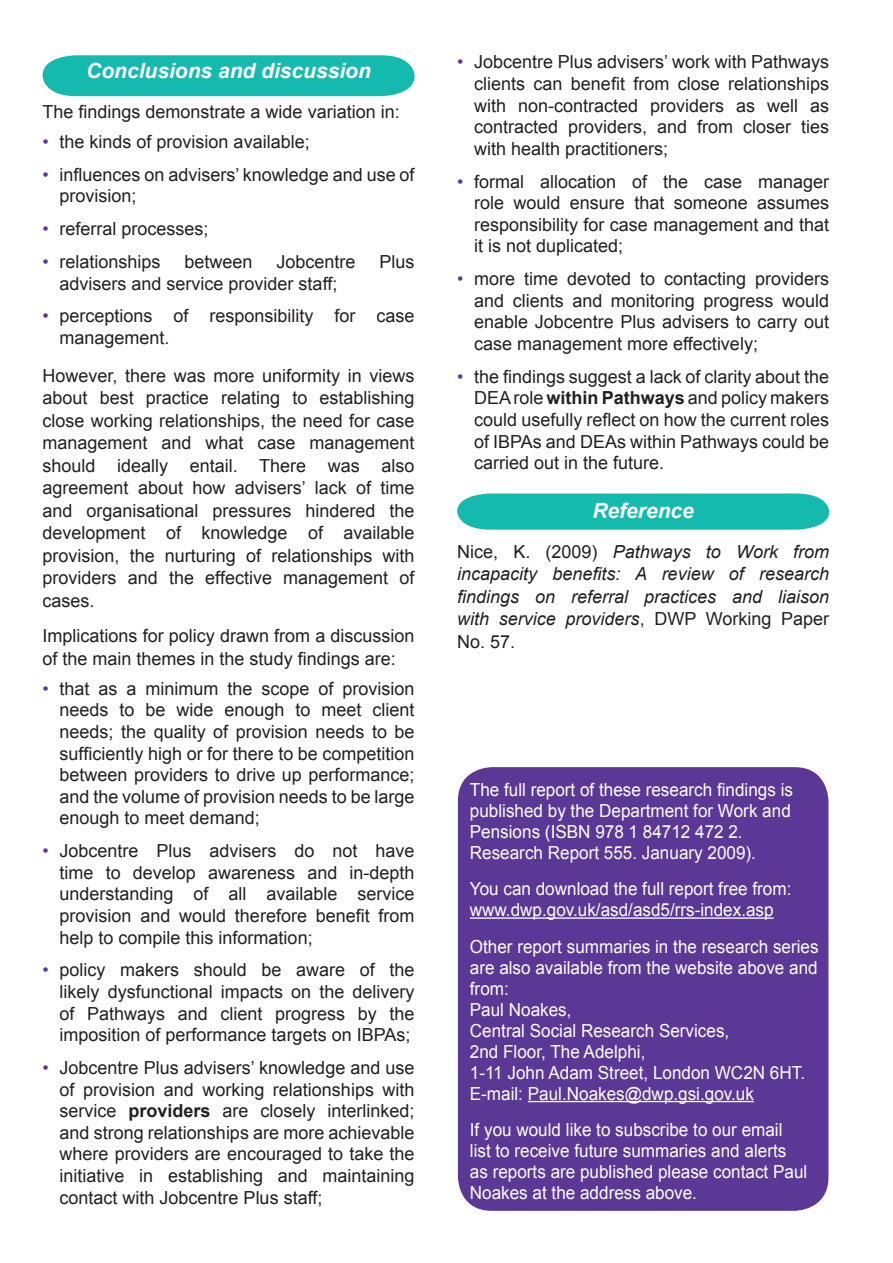
<style>
.page{position:relative;width:893px;height:1263px;background:#fff}
.page>*{position:absolute;margin:0;border:0;box-sizing:border-box;transform-origin:0 0}
.t1{font:italic 700 21px "Arial";color:#fff}
.t2{font:18px/21.6px "Arial";color:#231f20;text-align:justify}
.t3{font:18px/21px "Arial";color:#fff;scale:.95 1}
.t4{font:italic 18px/22.5px "Arial";color:#231f20;text-align:justify}
.s1{color:#5b3896}
.s2{font-weight:700}
.s3{font-style:normal}
</style>
<div class="page">
<div style="left:43px;top:55px;width:372px;height:41px;background:#15baaf"></div>
<svg style="left:457px;top:493px;width:372px;height:37px;background:#22beb3"></svg>
<div style="left:458px;top:767px;width:370px;height:444px;background:#5b3896;border-radius:34px"></div>
<hr style="left:470px;top:917px;width:304px;height:2px;background:#fff">
<hr style="left:528px;top:1101px;width:226px;height:1px;background:#fff">
<p class="t1" style="left:86px;top:63px;width:286px">Conclusions and discussion</p>
<p class="t2" style="left:43px;top:101px;width:359px">The findings demonstrate a wide variation in:</p>
<p class="t2" style="left:43px;top:131px;width:269px"><span class="s1">•</span> the kinds of provision available;</p>
<p class="t2" style="left:60px;top:164px;width:357px;text-indent:-17px"><span class="s1">•</span> influences on advisers’ knowledge and use of provision;</p>
<p class="t2" style="left:43px;top:218px;width:168px"><span class="s1">•</span> referral processes;</p>
<p class="t2" style="left:43px;top:253px;width:120px"><span class="s1">•</span> relationships</p>
<p class="t2" style="left:185px;top:253px;width:70px">between</p>
<p class="t2" style="left:277px;top:253px;width:81px">Jobcentre</p>
<p class="t2" style="left:380px;top:253px;width:37px">Plus</p>
<p class="t2" style="left:60px;top:273px;width:279px">advisers and service provider staff;</p>
<p class="t2" style="left:60px;top:307px;width:357px;text-indent:-17px"><span class="s1">•</span> perceptions of responsibility for case management.</p>
<p class="t2" style="left:43px;top:366px;width:374px;line-height:22.5px">However, there was more uniformity in views about best practice relating to establishing close working relationships, the need for case management and what case management should ideally entail. There was also agreement about how advisers’ lack of time and organisational pressures hindered the development of knowledge of available provision, the nurturing of relationships with providers and the effective management of cases.</p>
<p class="t2" style="left:43px;top:626px;width:374px;line-height:22.5px">Implications for policy drawn from a discussion of the main themes in the study findings are:</p>
<p class="t2" style="left:60px;top:679px;width:357px;text-indent:-17px"><span class="s1">•</span> that as a minimum the scope of provision needs to be wide enough to meet client needs; the quality of provision needs to be sufficiently high or for there to be competition between providers to drive up performance; and the volume of provision needs to be large enough to meet demand;</p>
<p class="t2" style="left:60px;top:842px;width:357px;text-indent:-17px"><span class="s1">•</span> Jobcentre Plus advisers do not have time to develop awareness and in-depth understanding of all available service provision and would therefore benefit from help to compile this information;</p>
<p class="t2" style="left:60px;top:961px;width:357px;text-indent:-17px"><span class="s1">•</span> policy makers should be aware of the likely dysfunctional impacts on the delivery of Pathways and client progress by the imposition of performance targets on IBPAs;</p>
<p class="t2" style="left:60px;top:1057px;width:357px;text-indent:-17px"><span class="s1">•</span> Jobcentre Plus advisers’ knowledge and use of provision and working relationships with service <span class="s2">providers</span> are closely interlinked; and strong relationships are more achievable where providers are encouraged to take the initiative in establishing and maintaining contact with Jobcentre Plus staff;</p>
<p class="t2" style="left:474px;top:51px;width:357px;text-indent:-17px"><span class="s1">•</span> Jobcentre Plus advisers’ work with Pathways clients can benefit from close relationships with non-contracted providers as well as contracted providers, and from closer ties with health practitioners;</p>
<p class="t2" style="left:474px;top:172px;width:357px;text-indent:-17px"><span class="s1">•</span> formal allocation of the case manager role would ensure that someone assumes responsibility for case management and that it is not duplicated;</p>
<p class="t2" style="left:474px;top:270px;width:357px;text-indent:-17px"><span class="s1">•</span> more time devoted to contacting providers and clients and monitoring progress would enable Jobcentre Plus advisers to carry out case management more effectively;</p>
<p class="t2" style="left:474px;top:366px;width:357px;text-indent:-17px"><span class="s1">•</span> the findings suggest a lack of clarity about the DEA role <span class="s2">within Pathways</span> and policy makers could usefully reflect on how the current roles of IBPAs and DEAs within Pathways could be carried out in the future.</p>
<p class="t1" style="left:592px;top:503px;width:103px">Reference</p>
<p class="t4" style="left:457px;top:542px;width:374px"><span class="s3">Nice, K. (2009)</span> Pathways to Work from incapacity benefits: A review of research findings on referral practices and liaison with service providers<span class="s3">, DWP Working Paper No. 57.</span></p>
<p class="t3" style="left:470px;top:779px;width:342px">The full report of these research findings is published by the Department for Work and Pensions (ISBN 978 1 84712 472 2.<br>Research Report 555. January 2009).</p>
<p class="t3" style="left:470px;top:880px;width:340px">You can download the full report free from: www.dwp.gov.uk/asd/asd5/rrs-index.asp</p>
<p class="t3" style="left:470px;top:937px;width:369px">Other report summaries in the research series are also available from the website above and from:<br>Paul Noakes,<br>Central Social Research Services,<br>2nd Floor, The Adelphi,<br>1-11 John Adam Street, London WC2N 6HT.<br>E-mail: Paul.Noakes@dwp.gsi.gov.uk</p>
<p class="t3" style="left:470px;top:1121px;width:357px">If you would like to subscribe to our email list to receive future summaries and alerts as reports are published please contact Paul Noakes at the address above.</p>
</div>
